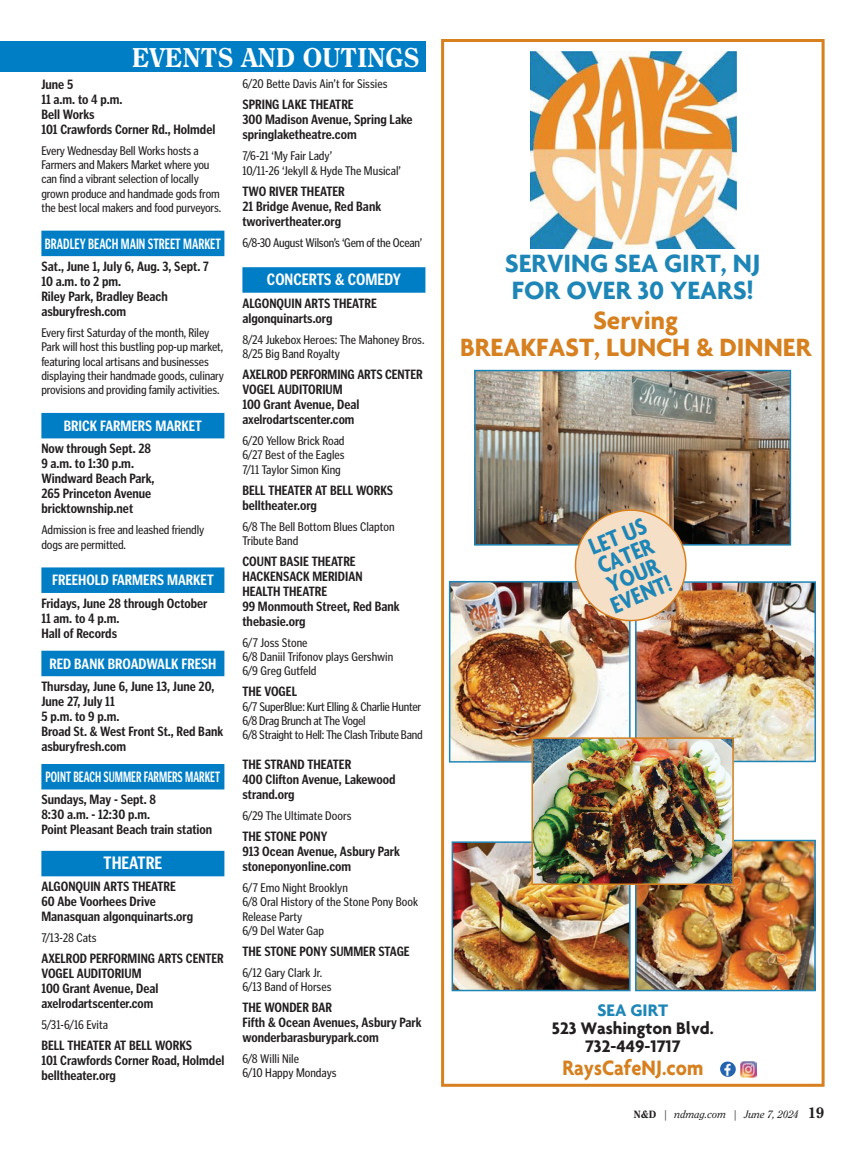
<style>
.page{position:relative;width:866px;height:1163px;background:#fff}
.page>*{position:absolute;margin:0;border:0;box-sizing:border-box;transform-origin:0 0}
.t1{font:700 27px/27px "Agenda";color:#1e86b7}
.t2{font:700 27px/27px "Agenda";color:#d6801f;text-align:center}
.t3{font:800 27px "Clearface";color:#fff}
.t4{font:700 condensed 25.2px/20.7px "Agenda";color:#1e86b7}
.t5{font:700 22.5px "Agenda";color:#d6801f;scale:.9 1}
.t6{font:700 18px/18px "Agenda";color:#231f20;text-align:center}
.t7{font:700 condensed 18px "Poynter Gothic Text";color:#fff}
.t8{font:700 condensed 16.5px "Poynter Gothic Text";color:#fff}
.t9{font:700 condensed 15px "Poynter Gothic Text";color:#fff}
.t10{font:700 condensed 15px "Poynter Gothic Text";color:#fff;scale:.75 1}
.t11{font:700 condensed 15px "Poynter Gothic Text";color:#fff;scale:.81 1}
.t12{font:700 condensed 13.5px/15px "Poynter Gothic Text";color:#231f20}
.t13{font:condensed 12.75px/14.2px "Poynter Gothic Text";letter-spacing:-.01em;color:#231f20}
.t14{font:italic 10.5px "Clearface";color:#231f20}
.s1{color:#1e86b7}
.s2{font-weight:800;font-style:normal}
.s3{font-weight:800;font-style:normal;font-size:15px}
</style>
<div class="page">
<div style="left:0;top:41px;width:425px;height:31px;background:#007ec5"></div>
<div style="left:41px;top:231px;width:183px;height:25px;background:#007ec5"></div>
<div style="left:41px;top:413px;width:183px;height:25px;background:#007ec5"></div>
<div style="left:41px;top:567px;width:183px;height:26px;background:#007ec5"></div>
<div style="left:41px;top:651px;width:183px;height:25px;background:#007ec5"></div>
<div style="left:41px;top:764px;width:183px;height:25px;background:#007ec5"></div>
<div style="left:41px;top:851px;width:183px;height:25px;background:#007ec5"></div>
<div style="left:242px;top:267px;width:183px;height:26px;background:#007ec5"></div>
<svg style="left:441px;top:39px;width:383px;height:1048px"></svg>
<div style="left:526px;top:46px;width:213px;height:206px;background:#fff"></div>
<img style="left:530px;top:51px;width:206px;height:197px">
<img style="left:720px;top:1061px;width:16px;height:16px">
<img style="left:740px;top:1061px;width:17px;height:16px">
<img style="left:474px;top:370px;width:317px;height:131px">
<img style="left:449px;top:501px;width:367px;height:490px">
<p class="t3" style="left:132px;top:41px;width:290px">EVENTS AND OUTINGS</p>
<p class="t12" style="left:41px;top:77px;width:176px">June 5<br>11 a.m. to 4 p.m.<br>Bell Works<br>101 Crawfords Corner Rd., Holmdel</p>
<p class="t13" style="left:41px;top:143px;width:181px">Every Wednesday Bell Works hosts a Farmers and Makers Market where you can find a vibrant selection of locally grown produce and handmade gods from the best local makers and food purveyors.</p>
<p class="t11" style="left:45px;top:235px;width:219px">BRADLEY BEACH MAIN STREET MARKET</p>
<p class="t12" style="left:41px;top:259px;width:169px">Sat., June 1, July 6, Aug. 3, Sept. 7<br>10 a.m. to 2 pm.<br>Riley Park, Bradley Beach asburyfresh.com</p>
<p class="t13" style="left:41px;top:326px;width:184px">Every first Saturday of the month, Riley Park will host this bustling pop-up market, featuring local artisans and businesses displaying their handmade goods, culinary provisions and providing family activities.</p>
<p class="t9" style="left:64px;top:417px;width:140px">BRICK FARMERS MARKET</p>
<p class="t12" style="left:41px;top:441px;width:115px">Now through Sept. 28<br>9 a.m. to 1:30 p.m.<br>Windward Beach Park,<br>265 Princeton Avenue bricktownship.net</p>
<p class="t13" style="left:41px;top:523px;width:164px">Admission is free and leashed friendly dogs are permitted.</p>
<p class="t9" style="left:52px;top:572px;width:163px">FREEHOLD FARMERS MARKET</p>
<p class="t12" style="left:41px;top:596px;width:168px">Fridays, June 28 through October<br>11 am. to 4 p.m.<br>Hall of Records</p>
<p class="t9" style="left:49px;top:655px;width:168px">RED BANK BROADWALK FRESH</p>
<p class="t12" style="left:41px;top:679px;width:183px">Thursday, June 6, June 13, June 20,<br>June 27, July 11<br>5 p.m. to 9 p.m.<br>Broad St. &amp; West Front St., Red Bank asburyfresh.com</p>
<p class="t10" style="left:46px;top:768px;width:234px">POINT BEACH SUMMER FARMERS MARKET</p>
<p class="t12" style="left:41px;top:792px;width:172px">Sundays, May - Sept. 8<br>8:30 a.m. - 12:30 p.m.<br>Point Pleasant Beach train station</p>
<p class="t7" style="left:104px;top:853px;width:60px">THEATRE</p>
<p class="t12" style="left:41px;top:879px;width:153px">ALGONQUIN ARTS THEATRE<br>60 Abe Voorhees Drive<br>Manasquan algonquinarts.org</p>
<p class="t13" style="left:41px;top:931px;width:57px">7/13-28 Cats</p>
<p class="t12" style="left:41px;top:951px;width:184px">AXELROD PERFORMING ARTS CENTER<br>VOGEL AUDITORIUM<br>100 Grant Avenue, Deal axelrodartscenter.com</p>
<p class="t13" style="left:41px;top:1018px;width:68px">5/31-6/16 Evita</p>
<p class="t12" style="left:41px;top:1038px;width:184px">BELL THEATER AT BELL WORKS<br>101 Crawfords Corner Road, Holmdel belltheater.org</p>
<p class="t13" style="left:242px;top:77px;width:147px">6/20 Bette Davis Ain’t for Sissies</p>
<p class="t12" style="left:242px;top:97px;width:172px">SPRING LAKE THEATRE<br>300 Madison Avenue, Spring Lake springlaketheatre.com</p>
<p class="t13" style="left:242px;top:149px;width:160px">7/6-21 ‘My Fair Lady’<br>10/11-26 ‘Jekyll &amp; Hyde The Musical’</p>
<p class="t12" style="left:242px;top:183px;width:140px">TWO RIVER THEATER<br>21 Bridge Avenue, Red Bank tworivertheater.org</p>
<p class="t13" style="left:242px;top:235px;width:181px">6/8-30 August Wilson’s ‘Gem of the Ocean’</p>
<p class="t8" style="left:267px;top:270px;width:135px">CONCERTS &amp; COMEDY</p>
<p class="t12" style="left:242px;top:296px;width:136px">ALGONQUIN ARTS THEATRE algonquinarts.org</p>
<p class="t13" style="left:242px;top:332px;width:184px">8/24 Jukebox Heroes: The Mahoney Bros.<br>8/25 Big Band Royalty</p>
<p class="t12" style="left:242px;top:367px;width:182px">AXELROD PERFORMING ARTS CENTER<br>VOGEL AUDITORIUM<br>100 Grant Avenue, Deal axelrodartscenter.com</p>
<p class="t13" style="left:242px;top:433px;width:104px;text-align:justify">6/20 Yellow Brick Road 6/27 Best of the Eagles 7/11 Taylor Simon King</p>
<p class="t12" style="left:242px;top:482px;width:152px">BELL THEATER AT BELL WORKS belltheater.org</p>
<p class="t13" style="left:242px;top:519px;width:154px">6/8 The Bell Bottom Blues Clapton<br>Tribute Band</p>
<p class="t12" style="left:242px;top:554px;width:159px">COUNT BASIE THEATRE<br>HACKENSACK MERIDIAN<br>HEALTH THEATRE<br>99 Monmouth Street, Red Bank thebasie.org</p>
<p class="t13" style="left:242px;top:635px;width:152px">6/7 Joss Stone<br>6/8 Daniil Trifonov plays Gershwin<br>6/9 Greg Gutfeld</p>
<p class="t12" style="left:242px;top:684px;width:56px">THE VOGEL</p>
<p class="t13" style="left:242px;top:699px;width:182px">6/7 SuperBlue: Kurt Elling &amp; Charlie Hunter<br>6/8 Drag Brunch at The Vogel<br>6/8 Straight to Hell: The Clash Tribute Band</p>
<p class="t12" style="left:242px;top:757px;width:155px">THE STRAND THEATER<br>400 Clifton Avenue, Lakewood strand.org</p>
<p class="t13" style="left:242px;top:808px;width:111px">6/29 The Ultimate Doors</p>
<p class="t12" style="left:242px;top:829px;width:159px">THE STONE PONY<br>913 Ocean Avenue, Asbury Park stoneponyonline.com</p>
<p class="t13" style="left:242px;top:880px;width:177px">6/7 Emo Night Brooklyn<br>6/8 Oral History of the Stone Pony Book<br>Release Party<br>6/9 Del Water Gap</p>
<p class="t12" style="left:242px;top:944px;width:169px">THE STONE PONY SUMMER STAGE</p>
<p class="t13" style="left:242px;top:965px;width:91px">6/12 Gary Clark Jr.<br>6/13 Band of Horses</p>
<p class="t12" style="left:242px;top:1000px;width:181px">THE WONDER BAR<br>Fifth &amp; Ocean Avenues, Asbury Park wonderbarasburypark.com</p>
<p class="t13" style="left:242px;top:1051px;width:96px">6/8 Willi Nile<br>6/10 Happy Mondays</p>
<p class="t1" style="left:505px;top:249px;width:257px">SERVING SEA GIRT, NJ<br>FOR OVER 30 YEARS!</p>
<p class="t2" style="left:460px;top:306px;width:353px">Serving<br>BREAKFAST, LUNCH &amp; DINNER</p>
<p class="t4" style="left:584px;top:538px;width:66px;rotate:-22deg">LET US<br>CATER<br>YOUR<br>EVENT!</p>
<p class="t6" style="left:552px;top:1001px;width:163px"><span class="s1">SEA GIRT<br></span>523 Washington Blvd.<br>732-449-1717</p>
<p class="t5" style="left:562px;top:1054px;width:158px">RaysCafeNJ.com</p>
<p class="t14" style="left:634px;top:1108px;width:192px"><span class="s2">N&amp;D</span> | ndmag.com | June 7, 2024 <span class="s3">19</span></p>
</div>
